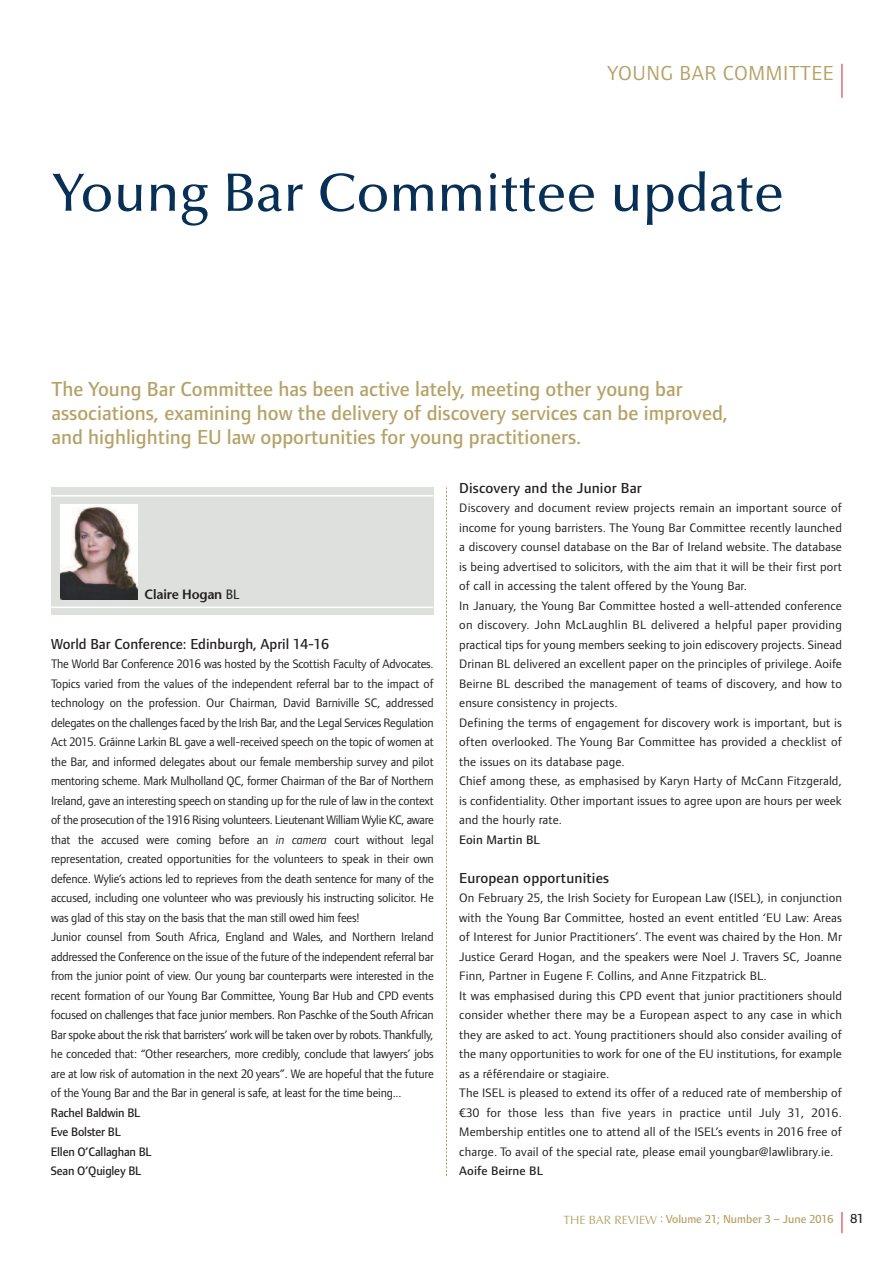
<style>
.page{position:relative;width:893px;height:1263px;background:#fff}
.page>*{position:absolute;margin:0;border:0;box-sizing:border-box;transform-origin:0 0}
.t1{font:500 54px "Optima";color:#082f56}
.t2{font:500 21px/24px "Foundry Form Sans";color:#b5a267}
.t3{font:21px "Foundry Form Sans";letter-spacing:.025em;color:#b5a267}
.t4{font:500 15px "Foundry Form Sans";letter-spacing:.01em;color:#231f20}
.t5{font:600 13.5px "Stone Sans";letter-spacing:-.015em;color:#231f20}
.t6{font:500 13.5px "Foundry Form Sans";color:#231f20}
.t7{font:12.75px/19.5px "Foundry Form Sans";color:#231f20}
.t8{font:500 12.75px/19.5px "Foundry Form Sans";letter-spacing:-.015em;color:#231f20}
.t9{font:500 12.75px "Foundry Form Sans";letter-spacing:.01em;color:#231f20}
.t10{font:500 12px "Foundry Form Sans";color:#b5a267}
.s1{font-weight:400}
.s2{font-style:italic}
.s3{font-family:"Optima";font-weight:400}
</style>
<div class="page">
<svg style="left:446px;top:487px;width:1px;height:689px"></svg>
<div style="left:51px;top:487px;width:382px;height:128px;background:#dde0dd"></div>
<hr style="left:51px;top:607px;width:382px;height:1px;background:#fff">
<hr style="left:51px;top:495px;width:382px;height:1px;background:#fff">
<hr style="left:842px;top:64px;width:1px;height:34px;background:#d81e35">
<svg style="left:842px;top:1212px;width:1px;height:21px"></svg>
<img style="left:60px;top:504px;width:77px;height:95px">
<h2 class="t3" style="left:607px;top:65px;width:228px">YOUNG BAR COMMITTEE</h2>
<h1 class="t1" style="left:51px;top:171px;width:734px">Young Bar Committee update</h1>
<h2 class="t2" style="left:51px;top:379px;width:678px">The Young Bar Committee has been active lately, meeting other young bar associations, examining how the delivery of discovery services can be improved, and highlighting EU law opportunities for young practitioners.</h2>
<p class="t5" style="left:145px;top:589px;width:96px">Claire Hogan <span class="s1">BL</span></p>
<p class="t4" style="left:51px;top:638px;width:279px">World Bar Conference: Edinburgh, April 14-16</p>
<p class="t7" style="left:51px;top:655px;width:384px">The World Bar Conference 2016 was hosted by the Scottish Faculty of Advocates.<br>Topics varied from the values of the independent referral bar to the impact of technology on the profession. Our Chairman, David Barniville SC, addressed delegates on the challenges faced by the Irish Bar, and the Legal Services Regulation Act 2015. Gráinne Larkin BL gave a well-received speech on the topic of women at the Bar, and informed delegates about our female membership survey and pilot mentoring scheme. Mark Mulholland QC, former Chairman of the Bar of Northern Ireland, gave an interesting speech on standing up for the rule of law in the context of the prosecution of the 1916 Rising volunteers. Lieutenant William Wylie KC, aware that the accused were coming before an <span class="s2">in camera</span> court without legal representation, created opportunities for the volunteers to speak in their own defence. Wylie’s actions led to reprieves from the death sentence for many of the accused, including one volunteer who was previously his instructing solicitor. He was glad of this stay on the basis that the man still owed him fees!<br>Junior counsel from South Africa, England and Wales, and Northern Ireland addressed the Conference on the issue of the future of the independent referral bar from the junior point of view. Our young bar counterparts were interested in the recent formation of our Young Bar Committee, Young Bar Hub and CPD events focused on challenges that face junior members. Ron Paschke of the South African Bar spoke about the risk that barristers’ work will be taken over by robots.Thankfully, he conceded that: “Other researchers, more credibly, conclude that lawyers’ jobs are at low risk of automation in the next 20 years”. We are hopeful that the future of the Young Bar and the Bar in general is safe, at least for the time being...</p>
<p class="t8" style="left:51px;top:1104px;width:102px">Rachel Baldwin BL<br>Eve Bolster BL<br>Ellen O’Callaghan BL<br>Sean O’Quigley BL</p>
<p class="t4" style="left:459px;top:482px;width:184px">Discovery and the Junior Bar</p>
<p class="t7" style="left:459px;top:499px;width:384px">Discovery and document review projects remain an important source of income for young barristers. The Young Bar Committee recently launched a discovery counsel database on the Bar of Ireland website. The database is being advertised to solicitors, with the aim that it will be their first port of call in accessing the talent offered by the Young Bar.<br>In January, the Young Bar Committee hosted a well-attended conference on discovery. John McLaughlin BL delivered a helpful paper providing practical tips for young members seeking to join ediscovery projects. Sinead Drinan BL delivered an excellent paper on the principles of privilege. Aoife Beirne BL described the management of teams of discovery, and how to ensure consistency in projects.<br>Defining the terms of engagement for discovery work is important, but is often overlooked. The Young Bar Committee has provided a checklist of the issues on its database page.<br>Chief among these, as emphasised by Karyn Harty of McCann Fitzgerald, is confidentiality. Other important issues to agree upon are hours per week and the hourly rate.</p>
<p class="t9" style="left:459px;top:835px;width:82px">Eoin Martin BL</p>
<p class="t4" style="left:459px;top:872px;width:151px">European opportunities</p>
<p class="t7" style="left:459px;top:889px;width:384px">On February 25, the Irish Society for European Law (ISEL), in conjunction with the Young Bar Committee, hosted an event entitled ‘EU Law: Areas of Interest for Junior Practitioners’. The event was chaired by the Hon. Mr Justice Gerard Hogan, and the speakers were Noel J. Travers SC, Joanne Finn, Partner in Eugene F. Collins, and Anne Fitzpatrick BL.<br>It was emphasised during this CPD event that junior practitioners should consider whether there may be a European aspect to any case in which they are asked to act. Young practitioners should also consider availing of the many opportunities to work for one of the EU institutions, for example as a référendaire or stagiaire.<br>The ISEL is pleased to extend its offer of a reduced rate of membership of ¤30 for those less than five years in practice until July 31, 2016.<br>Membership entitles one to attend all of the ISEL’s events in 2016 free of charge. To avail of the special rate, please email youngbar@lawlibrary.ie.</p>
<p class="t9" style="left:459px;top:1166px;width:85px">Aoife Beirne BL</p>
<p class="t10" style="left:563px;top:1214px;width:271px"><span class="s3">THE BAR REVIEW</span> : Volume 21; Number 3 – June 2016</p>
<p class="t6" style="left:850px;top:1213px;width:15px">81</p>
</div>
